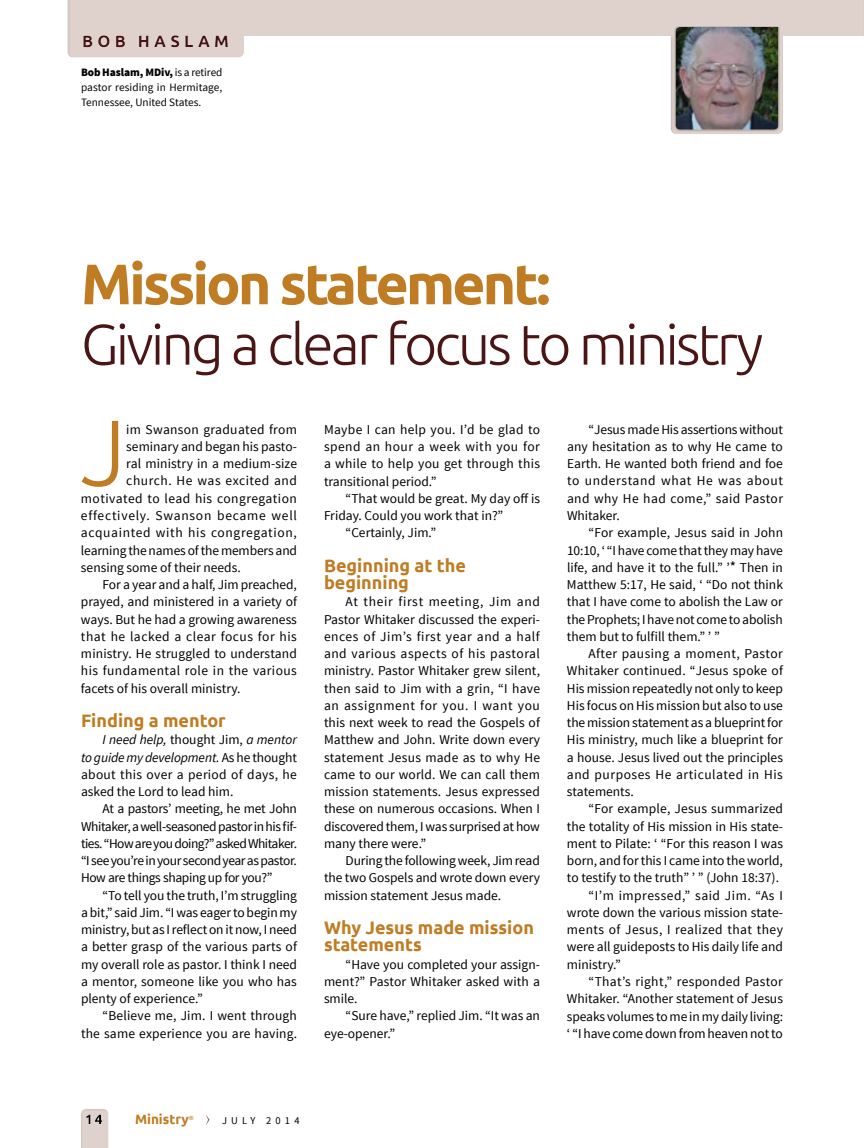
<style>
.page{position:relative;width:864px;height:1148px;background:#fff}
.page>*{position:absolute;margin:0;border:0;box-sizing:border-box;transform-origin:0 0}
.t1{font:300 93px "Ubuntu";color:#bf7c23}
.t2{font:300 57px "Ubuntu";letter-spacing:-.05em;color:#4b1415}
.t3{font:700 57px "Ubuntu";letter-spacing:-.05em;color:#bf7c23}
.t4{font:700 18px/17.2px "Ubuntu";color:#bf7c23}
.t5{font:700 16.5px "Ubuntu";letter-spacing:.25em;color:#4b1415}
.t6{font:13.5px/17.2px "Source Sans Pro";color:#000;text-align:justify}
.t7{font:13.5px "Source Sans Pro";letter-spacing:.035em;color:#000}
.t8{font:13.5px "Source Sans Pro";letter-spacing:.025em;color:#000}
.t9{font:13.5px "Source Sans Pro";letter-spacing:.04em;color:#000}
.t10{font:13.5px "Source Sans Pro";letter-spacing:.05em;color:#000}
.t11{font:13.5px "Source Sans Pro";letter-spacing:.03em;color:#000}
.t12{font:13.5px "Source Sans Pro";letter-spacing:.055em;color:#000}
.t13{font:700 13.5px "Ubuntu";color:#bf7c23}
.t14{font:11.25px/15px "Source Sans Pro";color:#000;text-align:justify}
.t15{font:10.5px "Source Sans Pro";letter-spacing:.4em;color:#000}
.s1{font-weight:900}
.s2{font-style:italic}
.s3{font-size:15px}
</style>
<div class="page">
<div style="left:69px;top:1097px;width:57px;height:51px;background:#000;opacity:.1"></div>
<svg style="left:206px;top:1114px;width:3px;height:11px"></svg>
<div style="left:54px;top:0;width:810px;height:134px;background:#000;opacity:.15"></div>
<div style="left:663px;top:14px;width:130px;height:117px;background:#000;opacity:.15"></div>
<div style="left:69px;top:23px;width:187px;height:37px;background:#000;opacity:.2"></div>
<p class="t5" style="left:82px;top:31px;width:148px">Bob Haslam</p>
<p class="t14" style="left:81px;top:65px;width:143px"><span class="s1">Bob Haslam, MDiv,</span> is a retired pastor residing in Hermitage, Tennessee, United States.</p>
<h2 class="t3" style="left:81px;top:249px;width:471px">Mission statement:</h2>
<h2 class="t2" style="left:81px;top:310px;width:684px">Giving a clear focus to ministry</h2>
<h1 class="t1" style="left:81px;top:396px;width:47px">J</h1>
<p class="t8" style="left:126px;top:421px;width:172px">im Swanson graduated from</p>
<p class="t6" style="left:126px;top:438px;width:172px">seminary and began his pasto-</p>
<p class="t6" style="left:126px;top:455px;width:172px">ral ministry in a medium-size</p>
<p class="t9" style="left:126px;top:472px;width:172px">church. He was excited and</p>
<p class="t7" style="left:81px;top:490px;width:217px">motivated to lead his congregation</p>
<p class="t12" style="left:81px;top:507px;width:218px">effectively. Swanson became well</p>
<p class="t10" style="left:81px;top:524px;width:217px">acquainted with his congregation,</p>
<p class="t6" style="left:81px;top:541px;width:218px">learning the names of the members and</p>
<p class="t6" style="left:81px;top:559px;width:161px">sensing some of their needs.</p>
<p class="t6" style="left:103px;top:576px;width:196px">For a year and a half, Jim preached,</p>
<p class="t6" style="left:81px;top:593px;width:218px">prayed, and ministered in a variety of</p>
<p class="t6" style="left:81px;top:610px;width:217px">ways. But he had a growing awareness</p>
<p class="t7" style="left:81px;top:628px;width:217px">that he lacked a clear focus for his</p>
<p class="t6" style="left:81px;top:645px;width:217px">ministry. He struggled to understand</p>
<p class="t7" style="left:81px;top:662px;width:217px">his fundamental role in the various</p>
<p class="t6" style="left:81px;top:679px;width:161px">facets of his overall ministry.</p>
<h3 class="t4" style="left:81px;top:711px;width:146px">Finding a mentor</h3>
<p class="t6" style="left:81px;top:731px;width:217px;text-indent:22px"><span class="s2">I need help,</span> thought Jim, <span class="s2">a mentor to guide my development.</span> As he thought about this over a period of days, he asked the Lord to lead him.</p>
<p class="t6" style="left:81px;top:800px;width:218px;text-indent:22px">At a pastors’ meeting, he met John Whitaker, a well-seasoned pastor in his fif&shy;ties. “How are you doing?” asked Whitaker. “I see you’re in your second year as pastor.<br>How are things shaping up for you?”</p>
<p class="t6" style="left:81px;top:886px;width:218px;text-indent:22px">“To tell you the truth, I’m struggling a bit,” said Jim. “I was eager to begin my ministry, but as I reflect on it now, I need a better grasp of the various parts of my overall role as pastor. I think I need a mentor, someone like you who has plenty of experience.”</p>
<p class="t6" style="left:81px;top:1007px;width:218px;text-align:right">“Believe me, Jim. I went through the same experience you are having.</p>
<p class="t6" style="left:324px;top:421px;width:218px">Maybe I can help you. I’d be glad to spend an hour a week with you for a while to help you get through this transitional period.”</p>
<p class="t6" style="left:346px;top:490px;width:196px">“That would be great. My day off is</p>
<p class="t6" style="left:324px;top:507px;width:181px">Friday. Could you work that in?”</p>
<p class="t6" style="left:346px;top:524px;width:92px">“Certainly, Jim.”</p>
<h3 class="t4" style="left:324px;top:556px;width:143px">Beginning at the beginning</h3>
<p class="t6" style="left:324px;top:593px;width:218px;text-indent:22px">At their first meeting, Jim and Pastor Whitaker discussed the experi&shy;ences of Jim’s first year and a half and various aspects of his pastoral ministry. Pastor Whitaker grew silent, then said to Jim with a grin, “I have an assignment for you. I want you this next week to read the Gospels of Matthew and John. Write down every statement Jesus made as to why He came to our world. We can call them mission statements. Jesus expressed these on numerous occasions. When I discovered them, I was surprised at how many there were.”</p>
<p class="t6" style="left:324px;top:852px;width:217px;text-indent:22px">During the following week, Jim read the two Gospels and wrote down every mission statement Jesus made.</p>
<h3 class="t4" style="left:324px;top:918px;width:212px">Why Jesus made mission statements</h3>
<p class="t6" style="left:324px;top:955px;width:217px;text-indent:22px">“Have you completed your assign&shy;ment?” Pastor Whitaker asked with a smile.</p>
<p class="t6" style="left:324px;top:1007px;width:217px;text-indent:22px">“Sure have,” replied Jim. “It was an eye-opener.”</p>
<p class="t6" style="left:567px;top:421px;width:218px;text-indent:22px">“Jesus made His assertions without any hesitation as to why He came to Earth. He wanted both friend and foe to understand what He was about and why He had come,” said Pastor Whitaker.</p>
<p class="t6" style="left:567px;top:524px;width:218px;text-indent:22px">“For example, Jesus said in John 10:10, ‘ “I have come that they may have life, and have it to the full.” ’<span class="s3">*</span> Then in Matthew 5:17, He said, ‘ “Do not think that I have come to abolish the Law or the Prophets; I have not come to abolish them but to fulfill them.” ’ ”</p>
<p class="t6" style="left:567px;top:645px;width:218px;text-indent:22px">After pausing a moment, Pastor Whitaker continued. “Jesus spoke of His mission repeatedly not only to keep His focus on His mission but also to use the mission statement as a blueprint for His ministry, much like a blueprint for a house. Jesus lived out the principles and purposes He articulated in His statements.</p>
<p class="t6" style="left:589px;top:800px;width:196px">“For example, Jesus summarized</p>
<p class="t6" style="left:567px;top:817px;width:217px">the totality of His mission in His state-</p>
<p class="t6" style="left:567px;top:835px;width:218px">ment to Pilate: ‘ “For this reason I was</p>
<p class="t6" style="left:567px;top:852px;width:217px">born, and for this I came into the world,</p>
<p class="t6" style="left:567px;top:869px;width:214px">to testify to the truth” ’ ” (John 18:37).</p>
<p class="t9" style="left:589px;top:886px;width:196px">“I’m impressed,” said Jim. “As I</p>
<p class="t6" style="left:567px;top:904px;width:217px">wrote down the various mission state-</p>
<p class="t11" style="left:567px;top:921px;width:217px">ments of Jesus, I realized that they</p>
<p class="t6" style="left:567px;top:938px;width:218px">were all guideposts to His daily life and</p>
<p class="t6" style="left:567px;top:955px;width:55px">ministry.”</p>
<p class="t8" style="left:589px;top:973px;width:196px">“That’s right,” responded Pastor</p>
<p class="t6" style="left:567px;top:990px;width:217px">Whitaker. “Another statement of Jesus</p>
<p class="t6" style="left:567px;top:1007px;width:218px">speaks volumes to me in my daily living:</p>
<p class="t6" style="left:567px;top:1024px;width:217px">‘ “I have come down from heaven not to</p>
<p class="t13" style="left:135px;top:1111px;width:60px">Ministry<sup>®</sup></p>
<p class="t15" style="left:222px;top:1114px;width:79px">JULY 2014</p>
</div>
